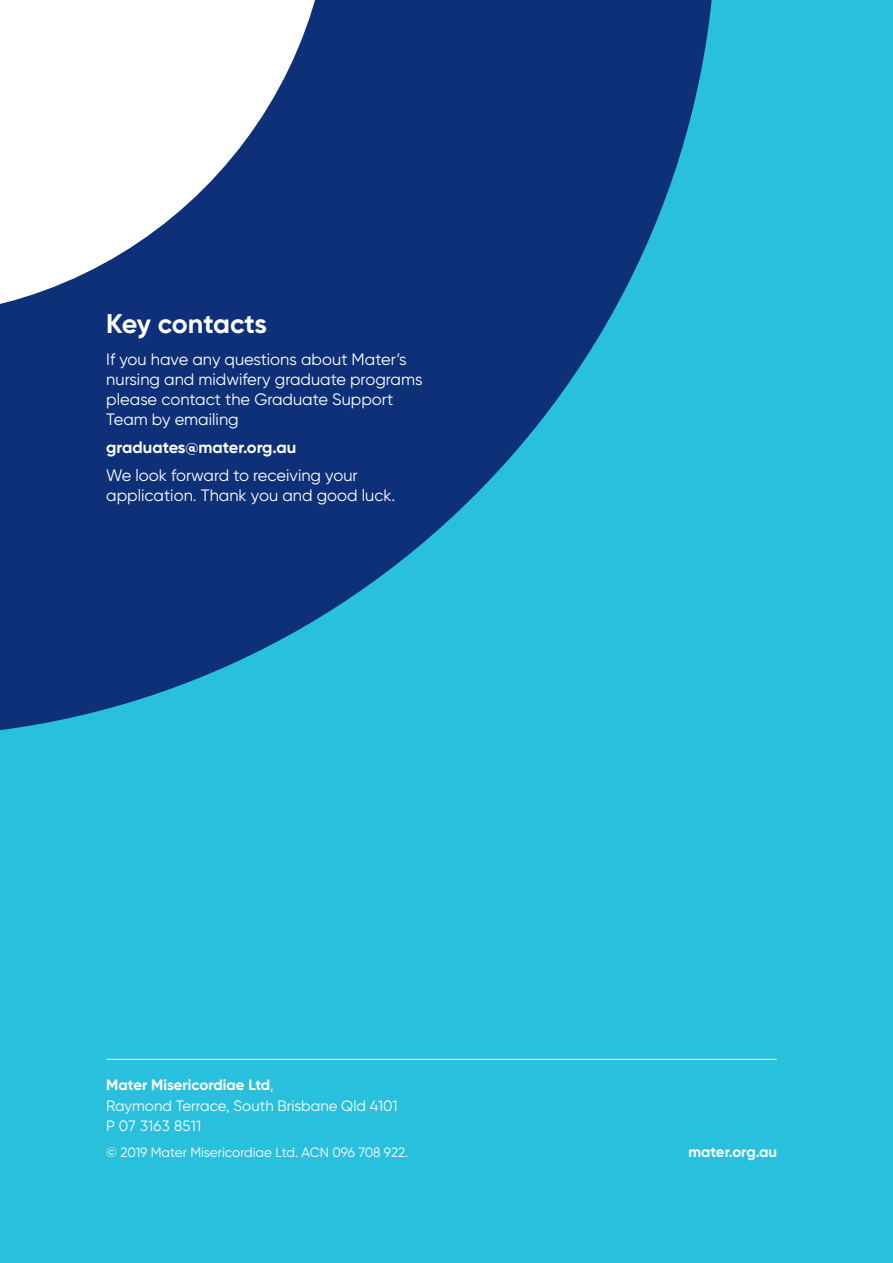
<style>
.page{position:relative;width:893px;height:1263px;background:#28c0dc}
.page>*{position:absolute;margin:0;border:0;box-sizing:border-box;transform-origin:0 0}
.t1{font:700 27px "Gilroy";letter-spacing:-.01em;color:#fff}
.t2{font:16.5px/19.8px "Gilroy";color:#fff}
.t3{font:700 16.5px "Gilroy";color:#fff}
.t4{font:15px/20.9px "Gilroy";color:#fff}
.t5{font:700 15px "Gilroy";color:#fff}
.t6{font:13.5px "Gilroy";color:#fff}
.s1{font-weight:700}
</style>
<div class="page">
<svg style="left:0;top:0;width:712px;height:730px;fill:#0d3079"></svg>
<svg style="left:0;top:0;width:332px;height:317px;background:#a3b0cc"></svg>
<hr style="left:106px;top:1059px;width:671px;height:1px;background:#fff">
<h1 class="t1" style="left:106px;top:307px;width:162px">Key contacts</h1>
<p class="t2" style="left:106px;top:349px;width:318px">If you have any questions about Mater’s nursing and midwifery graduate programs please contact the Graduate Support Team by emailing</p>
<p class="t3" style="left:106px;top:437px;width:191px">graduates@mater.org.au</p>
<p class="t2" style="left:106px;top:465px;width:291px">We look forward to receiving your application. Thank you and good luck.</p>
<p class="t4" style="left:106px;top:1074px;width:293px"><span class="s1">Mater Misericordiae Ltd</span>,<br>Raymond Terrace, South Brisbane Qld 4101<br>P 07 3163 8511</p>
<p class="t6" style="left:106px;top:1144px;width:304px">© 2019 Mater Misericordiae Ltd. ACN 096 708 922.</p>
<p class="t5" style="left:688px;top:1142px;width:90px">mater.org.au</p>
</div>
